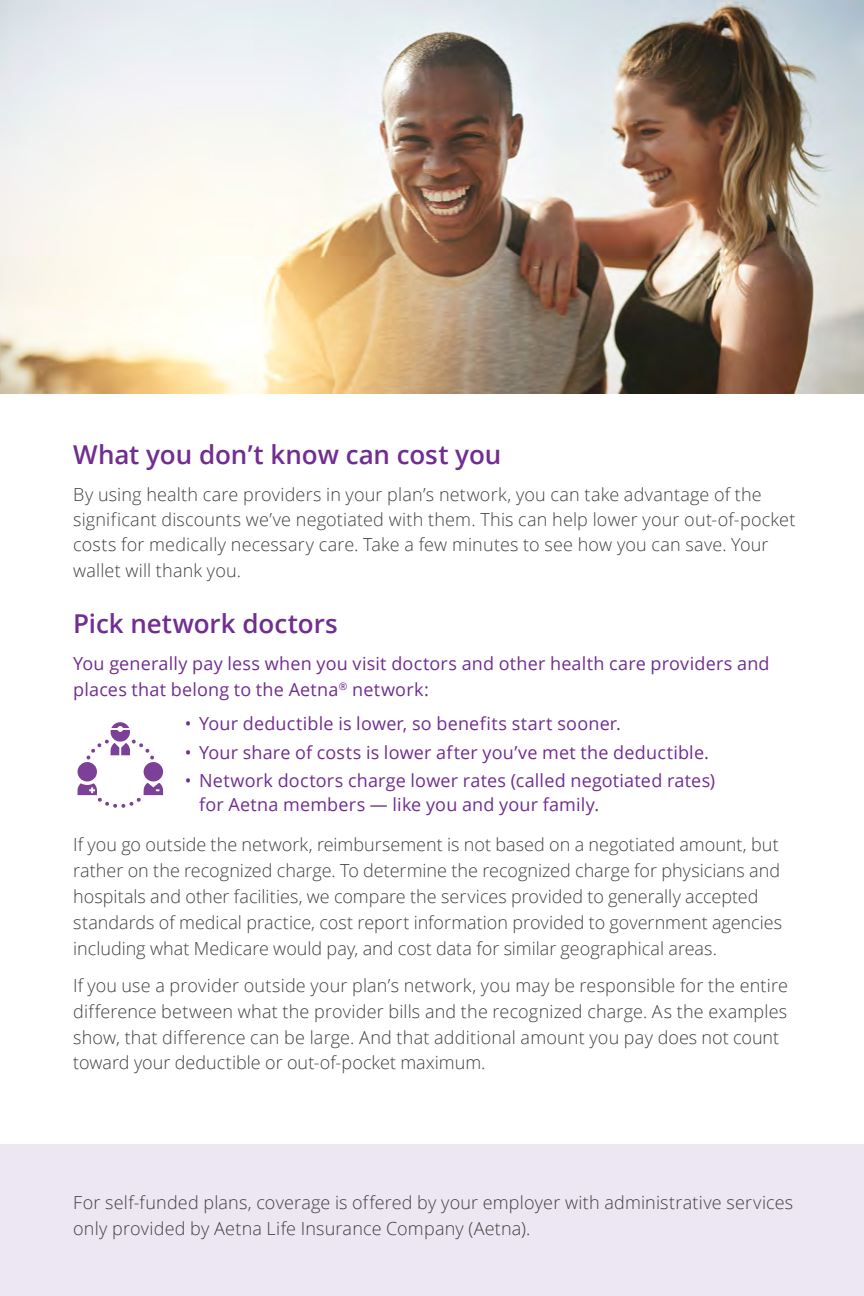
<style>
.page{position:relative;width:864px;height:1296px;background:#fff}
.page>*{position:absolute;margin:0;border:0;box-sizing:border-box;transform-origin:0 0}
.t1{font:600 26px "Open Sans";letter-spacing:-.005em;color:#712d91}
.t2{font:300 18px/26px "Open Sans";letter-spacing:.005em;color:#414042}
.t3{font:18px/26px "Open Sans";letter-spacing:.01em;color:#712d91}
</style>
<div class="page">
<div style="left:0;top:1144px;width:864px;height:152px;background:#ece7f3"></div>
<img style="left:0;top:0;width:864px;height:394px">
<div style="left:78px;top:762px;width:19px;height:19px;background:#7d4099;border-radius:50%"></div>
<div style="left:144px;top:762px;width:19px;height:20px;background:#7d4099;border-radius:50%"></div>
<svg style="left:86px;top:722px;width:68px;height:38px"></svg>
<svg style="left:78px;top:783px;width:85px;height:25px"></svg>
<h2 class="t1" style="left:73px;top:437px;width:430px">What you don’t know can cost you</h2>
<p class="t2" style="left:73px;top:481px;width:724px;line-height:25.4px">By using health care providers in your plan’s network, you can take advantage of the significant discounts we’ve negotiated with them. This can help lower your out-of-pocket costs for medically necessary care. Take a few minutes to see how you can save. Your wallet will thank you.</p>
<h2 class="t1" style="left:73px;top:606px;width:266px">Pick network doctors</h2>
<p class="t3" style="left:73px;top:650px;width:698px">You generally pay less when you visit doctors and other health care providers and places that belong to the Aetna<sup>®</sup> network:</p>
<p class="t3" style="left:185px;top:710px;width:438px">• Your deductible is lower, so benefits start sooner.</p>
<p class="t3" style="left:185px;top:739px;width:526px">• Your share of costs is lower after you’ve met the deductible.</p>
<p class="t3" style="left:199px;top:768px;width:518px;line-height:24px;text-indent:-14px">• Network doctors charge lower rates (called negotiated rates) for Aetna members — like you and your family.</p>
<p class="t2" style="left:73px;top:831px;width:710px">If you go outside the network, reimbursement is not based on a negotiated amount, but rather on the recognized charge. To determine the recognized charge for physicians and hospitals and other facilities, we compare the services provided to generally accepted standards of medical practice, cost report information provided to government agencies including what Medicare would pay, and cost data for similar geographical areas.</p>
<p class="t2" style="left:73px;top:972px;width:716px">If you use a provider outside your plan’s network, you may be responsible for the entire difference between what the provider bills and the recognized charge. As the examples show, that difference can be large. And that additional amount you pay does not count toward your deductible or out-of-pocket maximum.</p>
<p class="t2" style="left:73px;top:1188px;width:722px">For self-funded plans, coverage is offered by your employer with administrative services only provided by Aetna Life Insurance Company (Aetna).</p>
</div>
